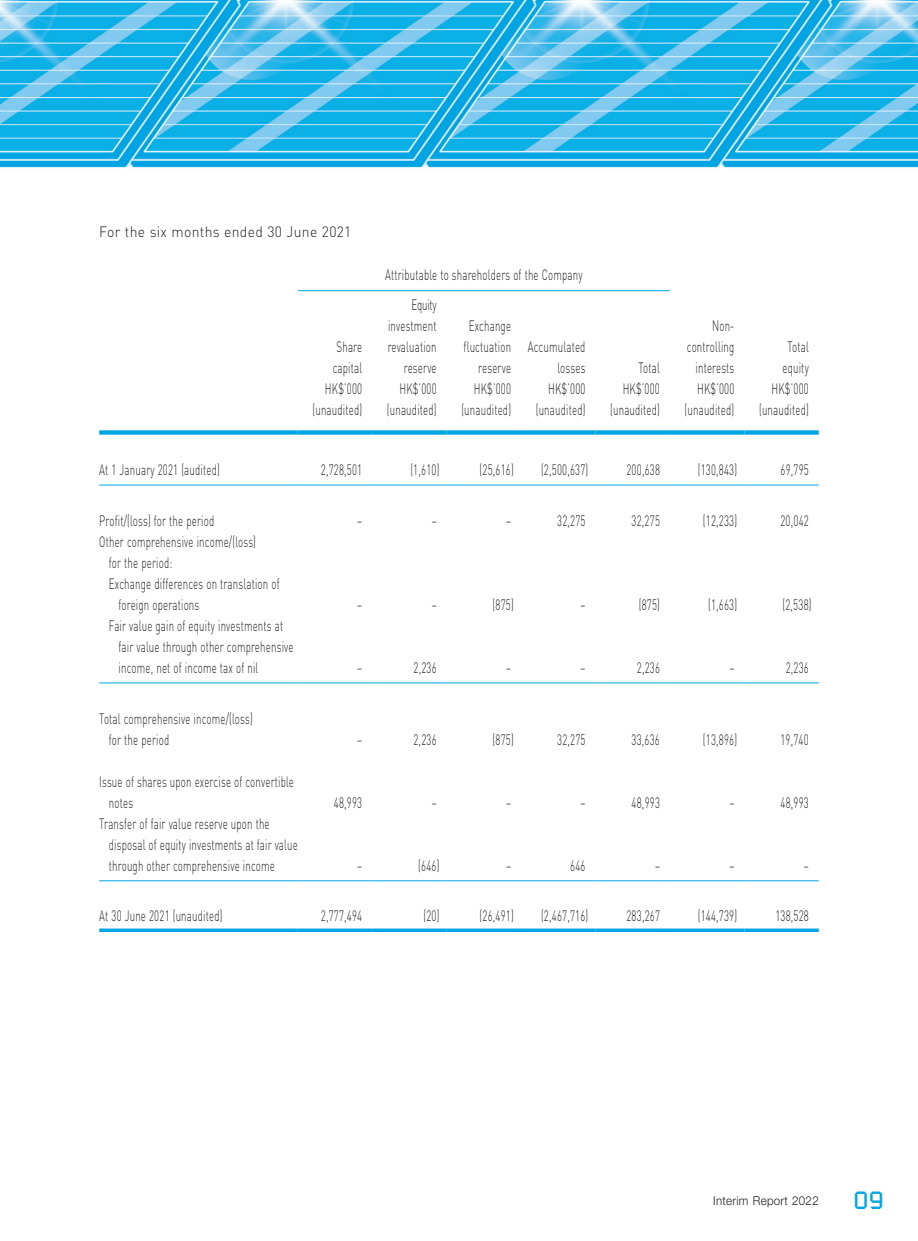
<style>
.page{position:relative;width:918px;height:1241px;background:#fff}
.page>*{position:absolute;margin:0;border:0;box-sizing:border-box;transform-origin:0 0}
.t1{font:24.68px "Russell Square Std";color:#00a5e3}
.t2{font:300 14.88px/21px "DIN Pro";letter-spacing:.02em;color:#231f20;scale:.65 1}
.t3{font:300 14.88px "DIN Pro";letter-spacing:.02em;color:#231f20;scale:.94 1}
.t4{font:300 12.25px "Helvetica Neue LT Pro";letter-spacing:.03em;color:#231f20;scale:.94 1}
</style>
<div class="page">
<img style="left:0;top:0;width:918px;height:932px">
<hr style="left:298px;top:290px;width:372px;height:1px;background:#00a5e3">
<svg style="left:99px;top:430px;width:199px;height:4px"></svg>
<svg style="left:298px;top:430px;width:74px;height:4px"></svg>
<svg style="left:372px;top:430px;width:74px;height:4px"></svg>
<svg style="left:446px;top:430px;width:75px;height:4px"></svg>
<svg style="left:521px;top:430px;width:74px;height:4px"></svg>
<svg style="left:595px;top:430px;width:75px;height:4px"></svg>
<svg style="left:670px;top:430px;width:74px;height:4px"></svg>
<svg style="left:744px;top:430px;width:75px;height:4px"></svg>
<hr style="left:99px;top:484px;width:199px;height:1px;background:#00a5e3">
<hr style="left:298px;top:484px;width:74px;height:1px;background:#00a5e3">
<hr style="left:372px;top:484px;width:74px;height:1px;background:#00a5e3">
<hr style="left:446px;top:484px;width:75px;height:1px;background:#00a5e3">
<hr style="left:521px;top:484px;width:74px;height:1px;background:#00a5e3">
<hr style="left:595px;top:484px;width:75px;height:1px;background:#00a5e3">
<hr style="left:670px;top:484px;width:74px;height:1px;background:#00a5e3">
<hr style="left:744px;top:484px;width:75px;height:1px;background:#00a5e3">
<hr style="left:99px;top:682px;width:199px;height:1px;background:#00a5e3">
<hr style="left:298px;top:682px;width:74px;height:1px;background:#00a5e3">
<hr style="left:372px;top:682px;width:74px;height:1px;background:#00a5e3">
<hr style="left:446px;top:682px;width:75px;height:1px;background:#00a5e3">
<hr style="left:521px;top:682px;width:74px;height:1px;background:#00a5e3">
<hr style="left:595px;top:682px;width:75px;height:1px;background:#00a5e3">
<hr style="left:670px;top:682px;width:74px;height:1px;background:#00a5e3">
<hr style="left:744px;top:682px;width:75px;height:1px;background:#00a5e3">
<hr style="left:99px;top:880px;width:199px;height:1px;background:#00a5e3">
<hr style="left:298px;top:880px;width:74px;height:1px;background:#00a5e3">
<hr style="left:372px;top:880px;width:74px;height:1px;background:#00a5e3">
<hr style="left:446px;top:880px;width:75px;height:1px;background:#00a5e3">
<hr style="left:521px;top:880px;width:74px;height:1px;background:#00a5e3">
<hr style="left:595px;top:880px;width:75px;height:1px;background:#00a5e3">
<hr style="left:670px;top:880px;width:74px;height:1px;background:#00a5e3">
<hr style="left:744px;top:880px;width:75px;height:1px;background:#00a5e3">
<hr style="left:99px;top:928px;width:199px;height:3px;background:#00a5e3">
<hr style="left:298px;top:928px;width:74px;height:3px;background:#00a5e3">
<hr style="left:372px;top:928px;width:74px;height:3px;background:#00a5e3">
<hr style="left:446px;top:928px;width:75px;height:3px;background:#00a5e3">
<hr style="left:521px;top:928px;width:74px;height:3px;background:#00a5e3">
<hr style="left:595px;top:928px;width:75px;height:3px;background:#00a5e3">
<hr style="left:670px;top:928px;width:74px;height:3px;background:#00a5e3">
<hr style="left:744px;top:928px;width:75px;height:3px;background:#00a5e3">
<p class="t3" style="left:99px;top:226px;width:270px">For the six months ended 30 June 2021</p>
<p class="t2" style="left:333px;top:338px;width:47px">Share capital</p>
<p class="t2" style="left:385px;top:266px;width:306px">Attributable to shareholders of the Company</p>
<p class="t2" style="left:388px;top:296px;width:77px;text-align:right">Equity investment revaluation reserve</p>
<p class="t2" style="left:463px;top:317px;width:75px;text-align:right">Exchange fluctuation reserve</p>
<p class="t2" style="left:528px;top:338px;width:90px;text-align:right">Accumulated losses</p>
<p class="t2" style="left:638px;top:359px;width:34px">Total</p>
<p class="t2" style="left:687px;top:317px;width:75px;text-align:right">Non&shy;controlling interests</p>
<p class="t2" style="left:782px;top:338px;width:42px;text-align:center">Total equity</p>
<p class="t2" style="left:325px;top:380px;width:59px">HK$’000</p>
<p class="t2" style="left:399px;top:380px;width:59px">HK$’000</p>
<p class="t2" style="left:474px;top:380px;width:59px">HK$’000</p>
<p class="t2" style="left:548px;top:380px;width:59px">HK$’000</p>
<p class="t2" style="left:622px;top:380px;width:59px">HK$’000</p>
<p class="t2" style="left:697px;top:380px;width:59px">HK$’000</p>
<p class="t2" style="left:771px;top:380px;width:59px">HK$’000</p>
<p class="t2" style="left:312px;top:401px;width:78px">(unaudited)</p>
<p class="t2" style="left:387px;top:401px;width:78px">(unaudited)</p>
<p class="t2" style="left:461px;top:401px;width:78px">(unaudited)</p>
<p class="t2" style="left:536px;top:401px;width:78px">(unaudited)</p>
<p class="t2" style="left:610px;top:401px;width:78px">(unaudited)</p>
<p class="t2" style="left:684px;top:401px;width:78px">(unaudited)</p>
<p class="t2" style="left:759px;top:401px;width:78px">(unaudited)</p>
<p class="t2" style="left:99px;top:460px;width:187px">At 1 January 2021 (audited)</p>
<p class="t2" style="left:321px;top:460px;width:65px">2,728,501</p>
<p class="t2" style="left:410px;top:460px;width:46px">(1,610)</p>
<p class="t2" style="left:480px;top:460px;width:54px">(25,616)</p>
<p class="t2" style="left:541px;top:460px;width:74px">(2,500,637)</p>
<p class="t2" style="left:626px;top:460px;width:53px">200,638</p>
<p class="t2" style="left:698px;top:460px;width:62px">(130,843)</p>
<p class="t2" style="left:780px;top:460px;width:45px">69,795</p>
<p class="t2" style="left:99px;top:511px;width:178px">Profit/(loss) for the period</p>
<p class="t2" style="left:357px;top:511px;width:9px">–</p>
<p class="t2" style="left:432px;top:511px;width:9px">–</p>
<p class="t2" style="left:506px;top:511px;width:9px">–</p>
<p class="t2" style="left:557px;top:511px;width:45px">32,275</p>
<p class="t2" style="left:631px;top:511px;width:45px">32,275</p>
<p class="t2" style="left:703px;top:511px;width:54px">(12,233)</p>
<p class="t2" style="left:780px;top:511px;width:45px">20,042</p>
<p class="t2" style="left:99px;top:532px;width:243px">Other comprehensive income/(loss)</p>
<p class="t2" style="left:109px;top:553px;width:99px">for the period:</p>
<p class="t2" style="left:109px;top:574px;width:264px">Exchange differences on translation of</p>
<p class="t2" style="left:119px;top:595px;width:126px">foreign operations</p>
<p class="t2" style="left:357px;top:595px;width:9px">–</p>
<p class="t2" style="left:432px;top:595px;width:9px">–</p>
<p class="t2" style="left:492px;top:595px;width:34px">(875)</p>
<p class="t2" style="left:580px;top:595px;width:9px">–</p>
<p class="t2" style="left:639px;top:595px;width:34px">(875)</p>
<p class="t2" style="left:708px;top:595px;width:46px">(1,663)</p>
<p class="t2" style="left:782px;top:595px;width:46px">(2,538)</p>
<p class="t2" style="left:119px;top:616px;width:271px;text-indent:-10px">Fair value gain of equity investments at fair value through other comprehensive income, net of income tax of nil</p>
<p class="t2" style="left:357px;top:658px;width:9px">–</p>
<p class="t2" style="left:413px;top:658px;width:37px">2,236</p>
<p class="t2" style="left:506px;top:658px;width:9px">–</p>
<p class="t2" style="left:580px;top:658px;width:9px">–</p>
<p class="t2" style="left:637px;top:658px;width:37px">2,236</p>
<p class="t2" style="left:729px;top:658px;width:9px">–</p>
<p class="t2" style="left:785px;top:658px;width:37px">2,236</p>
<p class="t2" style="left:109px;top:709px;width:223px;text-indent:-10px">Total comprehensive income/(loss) for the period</p>
<p class="t2" style="left:109px;top:772px;width:286px;text-indent:-10px">Issue of shares upon exercise of convertible notes</p>
<p class="t2" style="left:109px;top:814px;width:292px;text-indent:-10px">Transfer of fair value reserve upon the disposal of equity investments at fair value through other comprehensive income</p>
<p class="t2" style="left:357px;top:730px;width:9px">–</p>
<p class="t2" style="left:413px;top:730px;width:37px">2,236</p>
<p class="t2" style="left:492px;top:730px;width:34px">(875)</p>
<p class="t2" style="left:557px;top:730px;width:45px">32,275</p>
<p class="t2" style="left:631px;top:730px;width:45px">33,636</p>
<p class="t2" style="left:703px;top:730px;width:54px">(13,896)</p>
<p class="t2" style="left:780px;top:730px;width:45px">19,740</p>
<p class="t2" style="left:334px;top:793px;width:45px">48,993</p>
<p class="t2" style="left:432px;top:793px;width:9px">–</p>
<p class="t2" style="left:506px;top:793px;width:9px">–</p>
<p class="t2" style="left:580px;top:793px;width:9px">–</p>
<p class="t2" style="left:631px;top:793px;width:45px">48,993</p>
<p class="t2" style="left:729px;top:793px;width:9px">–</p>
<p class="t2" style="left:780px;top:793px;width:45px">48,993</p>
<p class="t2" style="left:357px;top:856px;width:9px">–</p>
<p class="t2" style="left:418px;top:856px;width:34px">(646)</p>
<p class="t2" style="left:506px;top:856px;width:9px">–</p>
<p class="t2" style="left:570px;top:856px;width:25px">646</p>
<p class="t2" style="left:655px;top:856px;width:9px">–</p>
<p class="t2" style="left:729px;top:856px;width:9px">–</p>
<p class="t2" style="left:804px;top:856px;width:9px">–</p>
<p class="t2" style="left:99px;top:907px;width:191px">At 30 June 2021 (unaudited)</p>
<p class="t2" style="left:321px;top:907px;width:65px">2,777,494</p>
<p class="t2" style="left:423px;top:907px;width:26px">(20)</p>
<p class="t2" style="left:480px;top:907px;width:54px">(26,491)</p>
<p class="t2" style="left:541px;top:907px;width:74px">(2,467,716)</p>
<p class="t2" style="left:626px;top:907px;width:53px">283,267</p>
<p class="t2" style="left:698px;top:907px;width:62px">(144,739)</p>
<p class="t2" style="left:775px;top:907px;width:53px">138,528</p>
<p class="t4" style="left:713px;top:1195px;width:114px">Interim Report 2022</p>
<h1 class="t1" style="left:853px;top:1190px;width:32px">09</h1>
</div>
